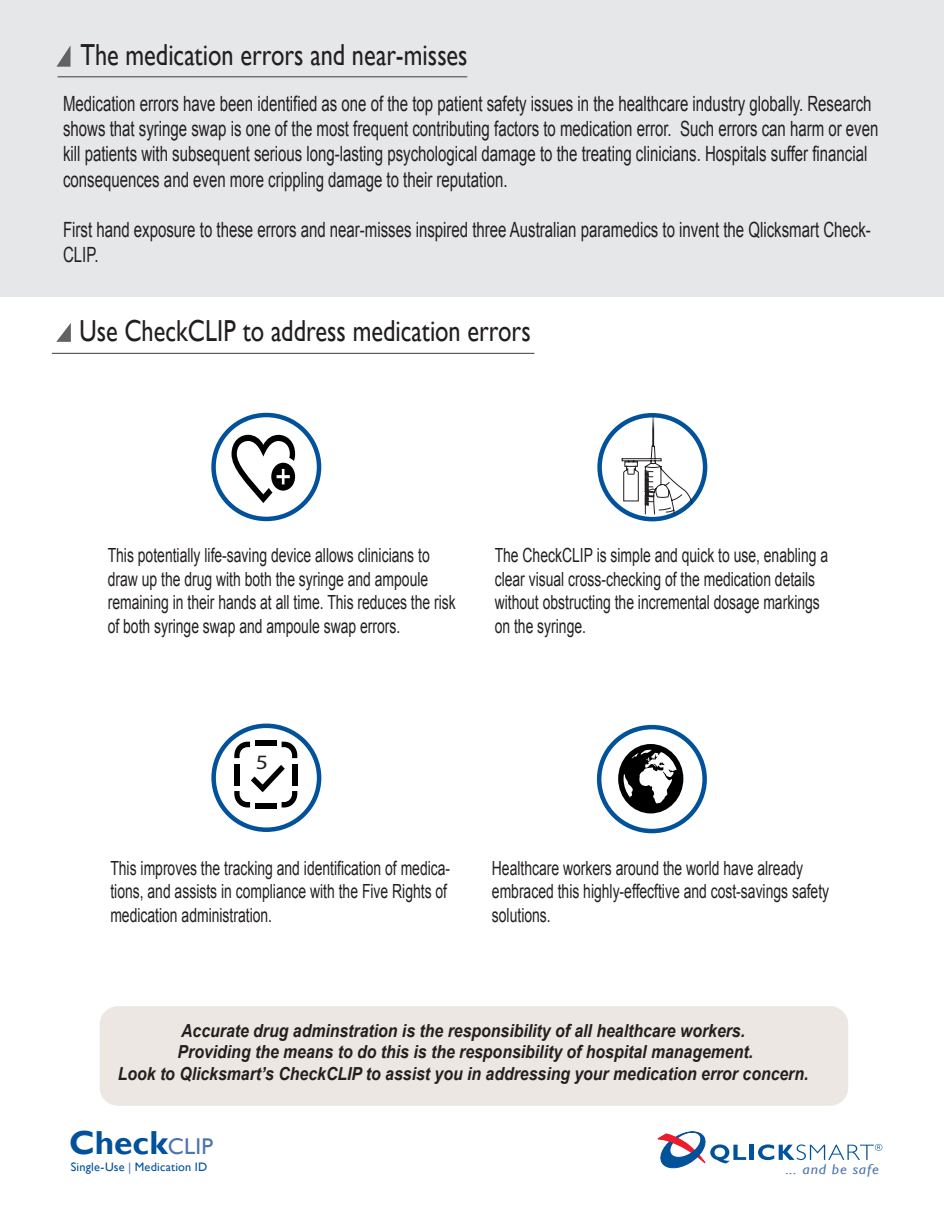
<style>
.page{position:relative;width:944px;height:1214px;background:#fff}
.page>*{position:absolute;margin:0;border:0;box-sizing:border-box;transform-origin:0 0}
.t1{font:700 33.3px "Gill Sans";color:#01519b}
.t2{font:30.45px "Gill Sans";color:#221e1f;scale:.8 1}
.t3{font:30.45px "Gill Sans";color:#231f20;scale:.8 1}
.t4{font:21px/25.2px "Arial";color:#231f20;scale:.71 1}
.t5{font:20.4px "Myriad Pro";color:#231f20;scale:1.17 1}
.t6{font:19.5px/23.4px "Arial";color:#231f20;scale:.71 1}
.t7{font:italic 700 18px/21.6px "Arial";color:#231f20;text-align:center;scale:.88 1}
.t8{font:italic 14.25px "Gill Sans";letter-spacing:.055em;color:#4d74b2;scale:1.09 1}
.t9{font:12.3px "Gill Sans";letter-spacing:.015em;color:#01519b}
.s1{font-weight:400;font-size:22.8px;color:#4d73b1}
.s2{color:#4d73b1}
</style>
<div class="page">
<div style="left:0;top:0;width:943px;height:296px;background:#e6e7e9"></div>
<svg style="left:56px;top:46px;width:14px;height:21px"></svg>
<hr style="left:57px;top:76px;width:410px;height:1px;background:#3d3d3e">
<hr style="left:52px;top:353px;width:482px;height:1px;background:#3d3d3e">
<svg style="left:56px;top:323px;width:15px;height:19px"></svg>
<hr style="left:749px;top:1144px;width:4px;height:15px;background:#01519b">
<svg style="left:758px;top:1143px;width:124px;height:17px"></svg>
<svg style="left:658px;top:1131px;width:88px;height:38px"></svg>
<div style="left:597px;top:725px;width:110px;height:108px;border:4px solid #01519b;border-radius:50%"></div>
<svg style="left:618px;top:744px;width:65px;height:69px"></svg>
<div style="left:100px;top:1006px;width:748px;height:99px;background:#ece7e2;border-radius:18px"></div>
<svg style="left:231px;top:435px;width:64px;height:68px"></svg>
<div style="left:211px;top:413px;width:110px;height:108px;border:4px solid #01519b;border-radius:50%"></div>
<div style="left:597px;top:413px;width:110px;height:108px;border:4px solid #01519b;border-radius:50%"></div>
<svg style="left:621px;top:413px;width:72px;height:102px"></svg>
<div style="left:211px;top:723px;width:110px;height:109px;border:4px solid #01519b;border-radius:50%"></div>
<div style="left:255px;top:803px;width:21px;height:5px;background:#000"></div>
<div style="left:255px;top:740px;width:21px;height:6px;background:#000"></div>
<svg style="left:281px;top:741px;width:16px;height:17px"></svg>
<div style="left:292px;top:763px;width:5px;height:22px;background:#000"></div>
<svg style="left:234px;top:765px;width:63px;height:42px"></svg>
<svg style="left:234px;top:741px;width:16px;height:17px"></svg>
<div style="left:234px;top:763px;width:5px;height:22px;background:#000"></div>
<h2 class="t3" style="left:80px;top:37px;width:485px">The medication errors and near-misses</h2>
<p class="t4" style="left:63px;top:91px;width:1149px">Medication errors have been identified as one of the top patient safety issues in the healthcare industry globally. Research shows that syringe swap is one of the most frequent contributing factors to medication error. Such errors can harm or even kill patients with subsequent serious long-lasting psychological damage to the treating clinicians. Hospitals suffer financial consequences and even more crippling damage to their reputation.</p>
<p class="t4" style="left:63px;top:217px;width:1139px">First hand exposure to these errors and near-misses inspired three Australian paramedics to invent the Qlicksmart Check-<br>CLIP.</p>
<h2 class="t2" style="left:80px;top:313px;width:565px">Use CheckCLIP to address medication errors</h2>
<p class="t6" style="left:108px;top:544px;width:492px">This potentially life-saving device allows clinicians to draw up the drug with both the syringe and ampoule remaining in their hands at all time. This reduces the risk of both syringe swap and ampoule swap errors.</p>
<p class="t6" style="left:494px;top:544px;width:471px">The CheckCLIP is simple and quick to use, enabling a clear visual cross-checking of the medication details without obstructing the incremental dosage markings on the syringe.</p>
<p class="t5" style="left:256px;top:749px;width:12px">5</p>
<p class="t6" style="left:110px;top:856px;width:480px">This improves the tracking and identification of medica&shy;tions, and assists in compliance with the Five Rights of medication administration.</p>
<p class="t6" style="left:492px;top:856px;width:476px">Healthcare workers around the world have already embraced this highly-effecftive and cost-savings safety solutions.</p>
<p class="t7" style="left:118px;top:1020px;width:786px">Accurate drug adminstration is the responsibility of all healthcare workers.<br>Providing the means to do this is the responsibility of hospital management.<br>Look to Qlicksmart’s CheckCLIP to assist you in addressing your medication error concern.</p>
<h1 class="t1" style="left:69px;top:1122px;width:145px">Check<span class="s1">CLIP</span></h1>
<p class="t9" style="left:71px;top:1159px;width:138px">Single-Use <span class="s2">|</span> Medication ID</p>
<p class="t8" style="left:785px;top:1160px;width:87px">... and be safe</p>
</div>
